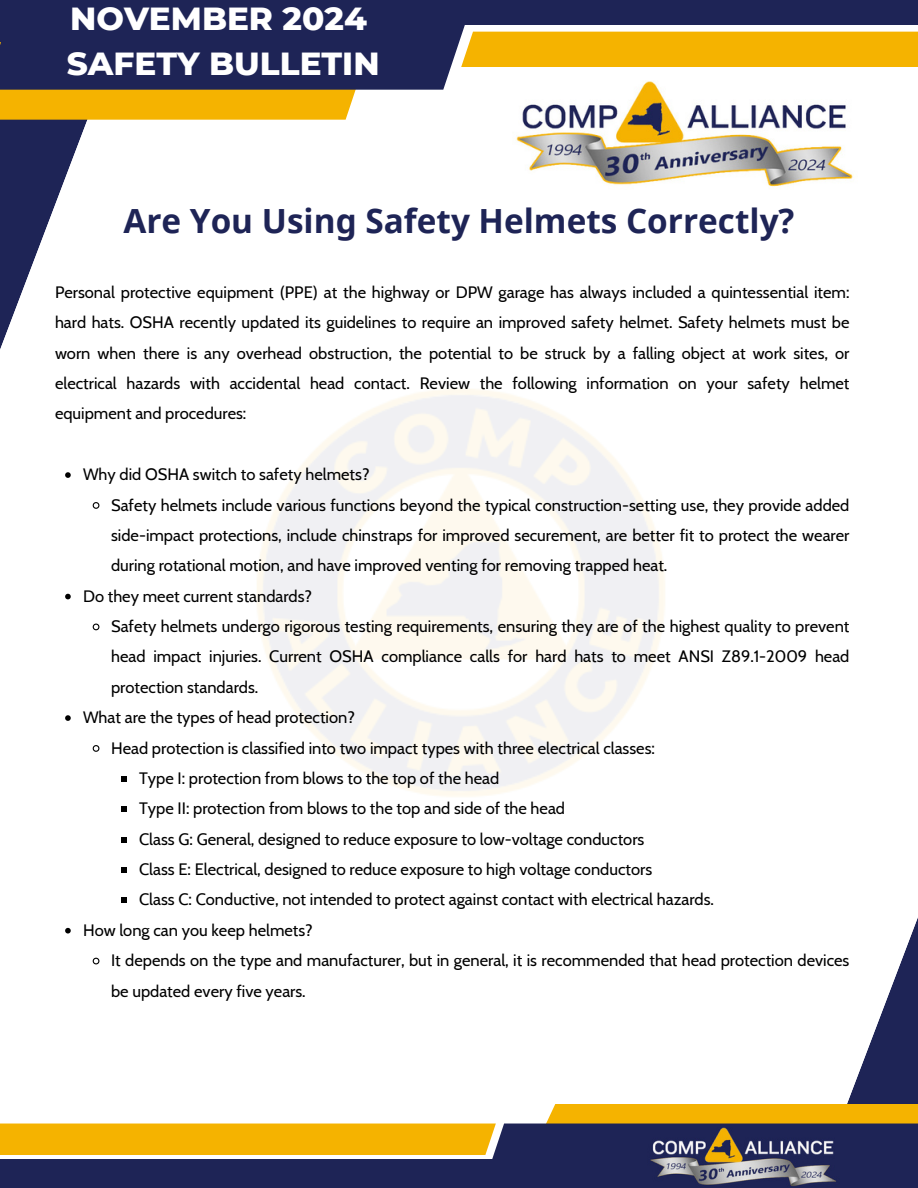
<style>
.page{position:relative;width:918px;height:1188px;background:#fff}
.page>*{position:absolute;margin:0;border:0;box-sizing:border-box;transform-origin:0 0}
.t1{font:700 33.3px "Noto Sans";color:#1e2456}
.t2{font:800 32.55px/45px "Montserrat";color:#fff}
.t3{font:16.5px/30.3px "Cabin";color:#000;text-align:justify}
</style>
<div class="page">
<svg style="left:0;top:120px;width:87px;height:229px"></svg>
<div style="left:0;top:90px;width:356px;height:30px;background:#f5b300"></div>
<div style="left:0;top:0;width:918px;height:25px;background:#1e2456"></div>
<div style="left:0;top:25px;width:486px;height:65px;background:#1e2456"></div>
<div style="left:461px;top:32px;width:457px;height:35px;background:#f5b300"></div>
<svg style="left:847px;top:917px;width:71px;height:187px"></svg>
<div style="left:0;top:1159px;width:918px;height:29px;background:#1e2456"></div>
<svg style="left:529px;top:1104px;width:389px;height:20px;background:#f0b30f"></svg>
<div style="left:461px;top:1124px;width:457px;height:64px;background:#1e2456"></div>
<div style="left:0;top:1124px;width:496px;height:31px;background:#f5b300"></div>
<img style="left:516px;top:81px;width:337px;height:106px">
<img style="left:650px;top:1128px;width:186px;height:58px">
<svg style="left:65px;top:472px;width:6px;height:6px"></svg>
<svg style="left:92px;top:502px;width:8px;height:7px"></svg>
<svg style="left:65px;top:594px;width:6px;height:5px"></svg>
<svg style="left:92px;top:623px;width:8px;height:8px"></svg>
<svg style="left:65px;top:715px;width:6px;height:6px"></svg>
<svg style="left:92px;top:745px;width:8px;height:7px"></svg>
<svg style="left:121px;top:776px;width:6px;height:6px"></svg>
<svg style="left:121px;top:806px;width:6px;height:6px"></svg>
<svg style="left:121px;top:837px;width:6px;height:5px"></svg>
<svg style="left:121px;top:867px;width:6px;height:6px"></svg>
<svg style="left:121px;top:898px;width:6px;height:5px"></svg>
<svg style="left:65px;top:928px;width:6px;height:6px"></svg>
<svg style="left:92px;top:957px;width:8px;height:8px"></svg>
<p class="t2" style="left:67px;top:-4px;width:314px">NOVEMBER 2024<br>SAFETY BULLETIN</p>
<p class="t1" style="left:123px;top:197px;width:673px">Are You Using Safety Helmets Correctly?</p>
<h2 class="t3" style="left:55px;top:277px;width:796px">Personal protective equipment (PPE) at the highway or DPW garage has always included a quintessential item: hard hats. OSHA recently updated its guidelines to require an improved safety helmet. Safety helmets must be worn when there is any overhead obstruction, the potential to be struck by a falling object at work sites, or electrical hazards with accidental head contact. Review the following information on your safety helmet equipment and procedures:</h2>
<p class="t3" style="left:83px;top:459px;width:288px">Why did OSHA switch to safety helmets?</p>
<p class="t3" style="left:111px;top:489px;width:740px">Safety helmets include various functions beyond the typical construction-setting use, they provide added side-impact protections, include chinstraps for improved securement, are better fit to protect the wearer during rotational motion, and have improved venting for removing trapped heat.</p>
<p class="t3" style="left:83px;top:581px;width:231px">Do they meet current standards?</p>
<p class="t3" style="left:111px;top:611px;width:740px">Safety helmets undergo rigorous testing requirements, ensuring they are of the highest quality to prevent head impact injuries. Current OSHA compliance calls for hard hats to meet ANSI Z89.1-2009 head protection standards.</p>
<p class="t3" style="left:83px;top:702px;width:273px">What are the types of head protection?</p>
<p class="t3" style="left:111px;top:732px;width:545px">Head protection is classified into two impact types with three electrical classes:</p>
<p class="t3" style="left:139px;top:763px;width:362px">Type I: protection from blows to the top of the head</p>
<p class="t3" style="left:139px;top:793px;width:427px">Type II: protection from blows to the top and side of the head</p>
<p class="t3" style="left:139px;top:824px;width:507px">Class G: General, designed to reduce exposure to low-voltage conductors</p>
<p class="t3" style="left:139px;top:854px;width:515px">Class E: Electrical, designed to reduce exposure to high voltage conductors</p>
<p class="t3" style="left:139px;top:884px;width:576px">Class C: Conductive, not intended to protect against contact with electrical hazards.</p>
<p class="t3" style="left:83px;top:915px;width:231px">How long can you keep helmets?</p>
<p class="t3" style="left:111px;top:945px;width:740px">It depends on the type and manufacturer, but in general, it is recommended that head protection devices be updated every five years.</p>
</div>
